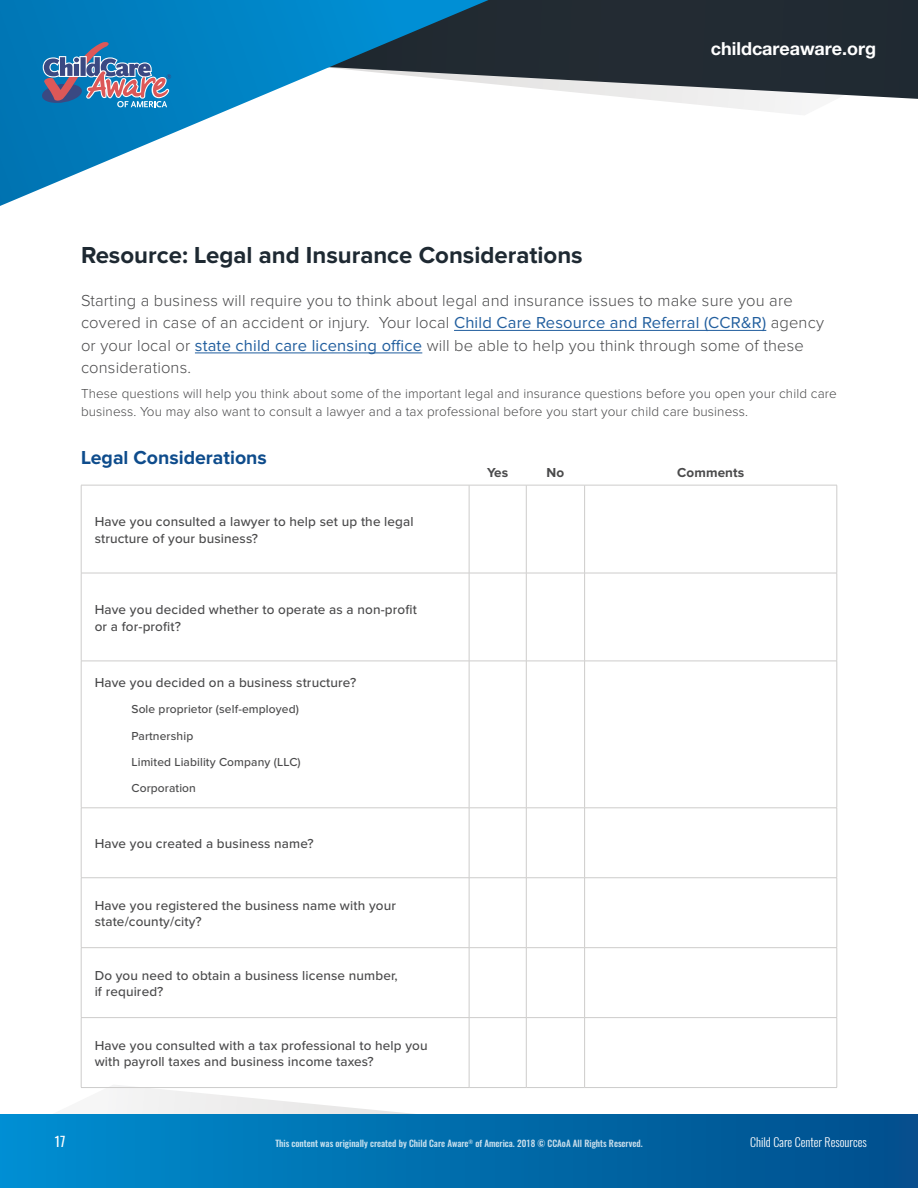
<style>
.page{position:relative;width:918px;height:1188px;background:#fff}
.page>*{position:absolute;margin:0;border:0;box-sizing:border-box;transform-origin:0 0}
.t1{font:700 24px "Proxima Nova";color:#1e2932}
.t2{font:700 19.5px "Proxima Nova";color:#0e4c8c}
.t3{font:700 18px "Helvetica Neue LT Std";color:#fff}
.t4{font:300 16.5px/22.5px "Proxima Nova";letter-spacing:.01em;color:#4a4a4b}
.t5{font:500 13.5px/16.5px "Proxima Nova";letter-spacing:.01em;color:#4a4a4b}
.t6{font:300 13.5px/18px "Proxima Nova";letter-spacing:.01em;color:#4a4a4b}
.t7{font:700 13.5px "Proxima Nova";letter-spacing:.01em;color:#4a4a4b}
.t8{font:13.5px "Oswald";color:#fff}
.t9{font:500 12px/26.2px "Proxima Nova";letter-spacing:.01em;color:#4a4a4b}
.t10{font:300 12px "Oswald";color:#fff}
.t11{font:500 9px "Oswald";color:#fff}
.s1{font-weight:400;color:#215e9e}
</style>
<div class="page">
<svg style="left:80px;top:1085px;width:757px;height:29px"></svg>
<svg style="left:655px;top:100px;width:147px;height:15px"></svg>
<svg style="left:521px;top:0;width:397px;height:100px;background:#3a4249"></svg>
<svg style="left:0;top:0;width:521px;height:206px"></svg>
<div style="left:0;top:1114px;width:918px;height:74px;background:linear-gradient(to right,#008ecf,#014e8b)"></div>
<svg style="left:42px;top:42px;width:129px;height:65px;background:#4f7fab"></svg>
<hr style="left:81px;top:485px;width:1px;height:88px;background:#cdcccb">
<hr style="left:469px;top:485px;width:1px;height:88px;background:#cdcccb">
<hr style="left:526px;top:485px;width:1px;height:88px;background:#cdcccb">
<hr style="left:584px;top:485px;width:1px;height:88px;background:#cdcccb">
<hr style="left:837px;top:485px;width:1px;height:88px;background:#cdcccb">
<hr style="left:81px;top:573px;width:388px;height:1px;background:#cdcccb">
<hr style="left:81px;top:573px;width:1px;height:88px;background:#cdcccb">
<hr style="left:469px;top:573px;width:57px;height:1px;background:#cdcccb">
<hr style="left:469px;top:573px;width:1px;height:88px;background:#cdcccb">
<hr style="left:526px;top:573px;width:59px;height:1px;background:#cdcccb">
<hr style="left:526px;top:573px;width:1px;height:88px;background:#cdcccb">
<hr style="left:585px;top:573px;width:252px;height:1px;background:#cdcccb">
<hr style="left:584px;top:573px;width:1px;height:88px;background:#cdcccb">
<hr style="left:837px;top:573px;width:1px;height:88px;background:#cdcccb">
<hr style="left:81px;top:661px;width:388px;height:1px;background:#cdcccb">
<hr style="left:81px;top:661px;width:1px;height:147px;background:#cdcccb">
<hr style="left:469px;top:661px;width:57px;height:1px;background:#cdcccb">
<hr style="left:469px;top:661px;width:1px;height:147px;background:#cdcccb">
<hr style="left:526px;top:661px;width:59px;height:1px;background:#cdcccb">
<hr style="left:526px;top:661px;width:1px;height:147px;background:#cdcccb">
<hr style="left:585px;top:661px;width:252px;height:1px;background:#cdcccb">
<hr style="left:584px;top:661px;width:1px;height:147px;background:#cdcccb">
<hr style="left:837px;top:661px;width:1px;height:147px;background:#cdcccb">
<hr style="left:81px;top:808px;width:388px;height:1px;background:#cdcccb">
<hr style="left:81px;top:808px;width:1px;height:70px;background:#cdcccb">
<hr style="left:469px;top:808px;width:57px;height:1px;background:#cdcccb">
<hr style="left:469px;top:808px;width:1px;height:70px;background:#cdcccb">
<hr style="left:526px;top:808px;width:59px;height:1px;background:#cdcccb">
<hr style="left:526px;top:808px;width:1px;height:70px;background:#cdcccb">
<hr style="left:585px;top:808px;width:252px;height:1px;background:#cdcccb">
<hr style="left:584px;top:808px;width:1px;height:70px;background:#cdcccb">
<hr style="left:837px;top:808px;width:1px;height:70px;background:#cdcccb">
<hr style="left:81px;top:877px;width:388px;height:1px;background:#cdcccb">
<hr style="left:81px;top:878px;width:1px;height:69px;background:#cdcccb">
<hr style="left:469px;top:877px;width:57px;height:1px;background:#cdcccb">
<hr style="left:469px;top:878px;width:1px;height:69px;background:#cdcccb">
<hr style="left:526px;top:877px;width:59px;height:1px;background:#cdcccb">
<hr style="left:526px;top:878px;width:1px;height:69px;background:#cdcccb">
<hr style="left:585px;top:877px;width:252px;height:1px;background:#cdcccb">
<hr style="left:584px;top:878px;width:1px;height:69px;background:#cdcccb">
<hr style="left:837px;top:878px;width:1px;height:69px;background:#cdcccb">
<hr style="left:81px;top:947px;width:388px;height:1px;background:#cdcccb">
<hr style="left:81px;top:948px;width:1px;height:69px;background:#cdcccb">
<hr style="left:469px;top:947px;width:57px;height:1px;background:#cdcccb">
<hr style="left:469px;top:948px;width:1px;height:69px;background:#cdcccb">
<hr style="left:526px;top:947px;width:59px;height:1px;background:#cdcccb">
<hr style="left:526px;top:948px;width:1px;height:69px;background:#cdcccb">
<hr style="left:585px;top:947px;width:252px;height:1px;background:#cdcccb">
<hr style="left:584px;top:948px;width:1px;height:69px;background:#cdcccb">
<hr style="left:837px;top:948px;width:1px;height:69px;background:#cdcccb">
<hr style="left:81px;top:1017px;width:388px;height:1px;background:#cdcccb">
<hr style="left:81px;top:1018px;width:1px;height:69px;background:#cdcccb">
<hr style="left:469px;top:1017px;width:57px;height:1px;background:#cdcccb">
<hr style="left:469px;top:1018px;width:1px;height:69px;background:#cdcccb">
<hr style="left:526px;top:1017px;width:59px;height:1px;background:#cdcccb">
<hr style="left:526px;top:1018px;width:1px;height:69px;background:#cdcccb">
<hr style="left:585px;top:1017px;width:252px;height:1px;background:#cdcccb">
<hr style="left:584px;top:1018px;width:1px;height:69px;background:#cdcccb">
<hr style="left:837px;top:1018px;width:1px;height:69px;background:#cdcccb">
<hr style="left:81px;top:1087px;width:388px;height:1px;background:#cdcccb">
<hr style="left:469px;top:1087px;width:57px;height:1px;background:#cdcccb">
<hr style="left:526px;top:1087px;width:59px;height:1px;background:#cdcccb">
<hr style="left:585px;top:1087px;width:252px;height:1px;background:#cdcccb">
<hr style="left:81px;top:485px;width:388px;height:1px;background:#cdcccb">
<hr style="left:469px;top:485px;width:57px;height:1px;background:#cdcccb">
<hr style="left:526px;top:485px;width:59px;height:1px;background:#cdcccb">
<hr style="left:585px;top:485px;width:252px;height:1px;background:#cdcccb">
<hr style="left:454px;top:330px;width:312px;height:1px;background:#215e9e">
<hr style="left:195px;top:353px;width:227px;height:1px;background:#215e9e">
<h3 class="t3" style="left:711px;top:37px;width:167px">childcareaware.org</h3>
<h1 class="t1" style="left:81px;top:244px;width:503px">Resource: Legal and Insurance Considerations</h1>
<p class="t4" style="left:81px;top:290px;width:744px">Starting a business will require you to think about legal and insurance issues to make sure you are covered in case of an accident or injury. Your local <span class="s1">Child Care Resource and Referral (CCR&amp;R)</span> agency or your local or <span class="s1">state child care licensing office</span> will be able to help you think through some of these considerations.</p>
<p class="t6" style="left:81px;top:385px;width:757px">These questions will help you think about some of the important legal and insurance questions before you open your child care business. You may also want to consult a lawyer and a tax professional before you start your child care business.</p>
<h2 class="t2" style="left:81px;top:448px;width:187px">Legal Considerations</h2>
<p class="t5" style="left:95px;top:514px;width:321px">Have you consulted a lawyer to help set up the legal structure of your business?</p>
<p class="t5" style="left:95px;top:602px;width:324px">Have you decided whether to operate as a non-profit or a for-profit?</p>
<p class="t5" style="left:95px;top:675px;width:263px">Have you decided on a business structure?</p>
<p class="t9" style="left:131px;top:697px;width:171px">Sole proprietor (self-employed)<br>Partnership<br>Limited Liability Company (LLC)<br>Corporation</p>
<p class="t5" style="left:95px;top:836px;width:221px">Have you created a business name?</p>
<p class="t5" style="left:95px;top:898px;width:303px">Have you registered the business name with your state/county/city?</p>
<p class="t5" style="left:95px;top:967px;width:305px">Do you need to obtain a business license number, if required?</p>
<p class="t5" style="left:95px;top:1037px;width:334px">Have you consulted with a tax professional to help you with payroll taxes and business income taxes?</p>
<p class="t7" style="left:487px;top:466px;width:23px">Yes</p>
<p class="t7" style="left:547px;top:466px;width:19px">No</p>
<p class="t7" style="left:677px;top:466px;width:69px">Comments</p>
<p class="t8" style="left:54px;top:1129px;width:13px">17</p>
<p class="t10" style="left:750px;top:1131px;width:118px">Child Care Center Resources</p>
<p class="t11" style="left:275px;top:1138px;width:369px">This content was originally created by Child Care Aware<sup>®</sup> of America. 2018 © CCAoA All Rights Reserved.</p>
</div>
